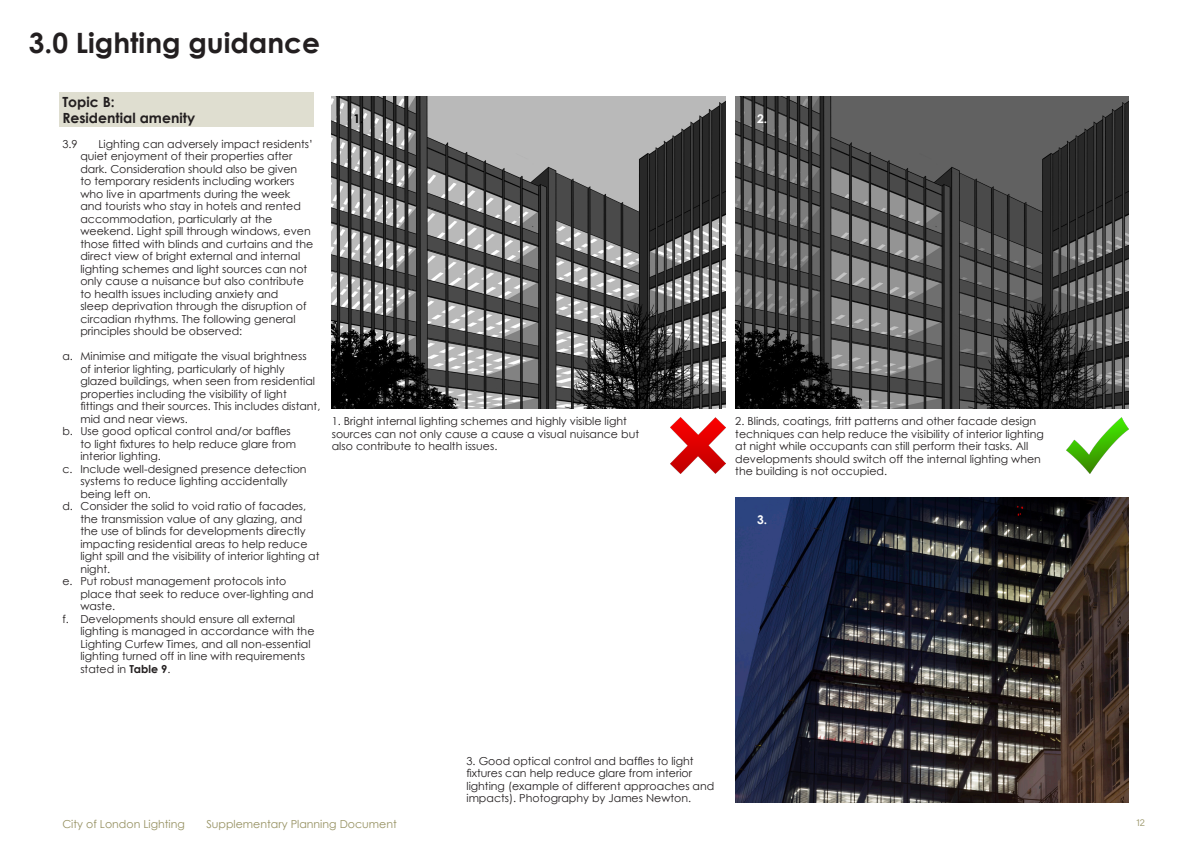
<style>
.page{position:relative;width:1191px;height:842px;background:#fff}
.page>*{position:absolute;margin:0;border:0;box-sizing:border-box;transform-origin:0 0}
.t1{font:700 28px "Century Gothic";color:#231f20}
.t2{font:700 14px "Century Gothic";color:#231f20}
.t3{font:700 12px "Century Gothic";color:#fff}
.t4{font:700 12px "Century Gothic";color:#000}
.t5{font:11px/12.5px "Century Gothic";color:#231f20}
.t6{font:11px "Century Gothic";color:#969162}
.t7{font:10px "Acumin Variable Concept";color:#969162}
.s1{font-weight:700}
</style>
<div class="page">
<div style="left:60px;top:92px;width:254px;height:34px;background:#dfded0"></div>
<img style="left:332px;top:96px;width:393px;height:312px">
<img style="left:735px;top:96px;width:393px;height:312px">
<img style="left:670px;top:417px;width:55px;height:56px">
<img style="left:1066px;top:417px;width:62px;height:56px">
<img style="left:735px;top:497px;width:393px;height:305px">
<p class="t1" style="left:29px;top:22px;width:293px">3.0 Lighting guidance</p>
<p class="t2" style="left:62px;top:91px;width:54px">Topic B:</p>
<p class="t2" style="left:62px;top:107px;width:134px">Residential amenity</p>
<p class="t5" style="left:62px;top:137px;width:17px">3.9</p>
<p class="t5" style="left:80px;top:137px;width:234px;text-indent:18px">Lighting can adversely impact residents’ quiet enjoyment of their properties after dark. Consideration should also be given<br>to temporary residents including workers who live in apartments during the week and tourists who stay in hotels and rented accommodation, particularly at the weekend. Light spill through windows, even those fitted with blinds and curtains and the direct view of bright external and internal lighting schemes and light sources can not only cause a nuisance but also contribute to health issues including anxiety and<br>sleep deprivation through the disruption of circadian rhythms. The following general principles should be observed:</p>
<p class="t5" style="left:80px;top:350px;width:241px;text-indent:-18px">a. Minimise and mitigate the visual brightness<br>of interior lighting, particularly of highly glazed buildings, when seen from residential properties including the visibility of light fittings and their sources. This includes distant, mid and near views.</p>
<p class="t5" style="left:80px;top:425px;width:217px;text-indent:-18px">b. Use good optical control and/or baffles to light fixtures to help reduce glare from interior lighting.</p>
<p class="t5" style="left:80px;top:462px;width:228px;text-indent:-18px">c. Include well-designed presence detection systems to reduce lighting accidentally being left on.</p>
<p class="t5" style="left:80px;top:500px;width:241px;text-indent:-18px">d. Consider the solid to void ratio of facades, the transmission value of any glazing, and the use of blinds for developments directly impacting residential areas to help reduce light spill and the visibility of interior lighting at night.</p>
<p class="t5" style="left:80px;top:575px;width:235px;text-indent:-18px">e. Put robust management protocols into place that seek to reduce over-lighting and waste.</p>
<p class="t5" style="left:80px;top:612px;width:236px;text-indent:-18px">f. Developments should ensure all external lighting is managed in accordance with the Lighting Curfew Times, and all non-essential lighting turned off in line with requirements stated in <span class="s1">Table 9</span>.</p>
<p class="t4" style="left:353px;top:109px;width:12px">1.</p>
<p class="t3" style="left:757px;top:109px;width:12px">2.</p>
<p class="t5" style="left:332px;top:415px;width:309px">1. Bright internal lighting schemes and highly visible light sources can not only cause a cause a visual nuisance but also contribute to health issues.</p>
<p class="t5" style="left:735px;top:415px;width:310px">2. Blinds, coatings, fritt patterns and other facade design techniques can help reduce the visibility of interior lighting at night while occupants can still perform their tasks. All developments should switch off the internal lighting when the building is not occupied.</p>
<p class="t3" style="left:757px;top:510px;width:12px">3.</p>
<p class="t5" style="left:466px;top:754px;width:249px">3. Good optical control and baffles to light fixtures can help reduce glare from interior lighting (example of different approaches and impacts). Photography by James Newton.</p>
<p class="t6" style="left:62px;top:816px;width:124px">City of London Lighting</p>
<p class="t6" style="left:206px;top:816px;width:192px">Supplementary Planning Document</p>
<p class="t7" style="left:1136px;top:815px;width:10px">12</p>
</div>
